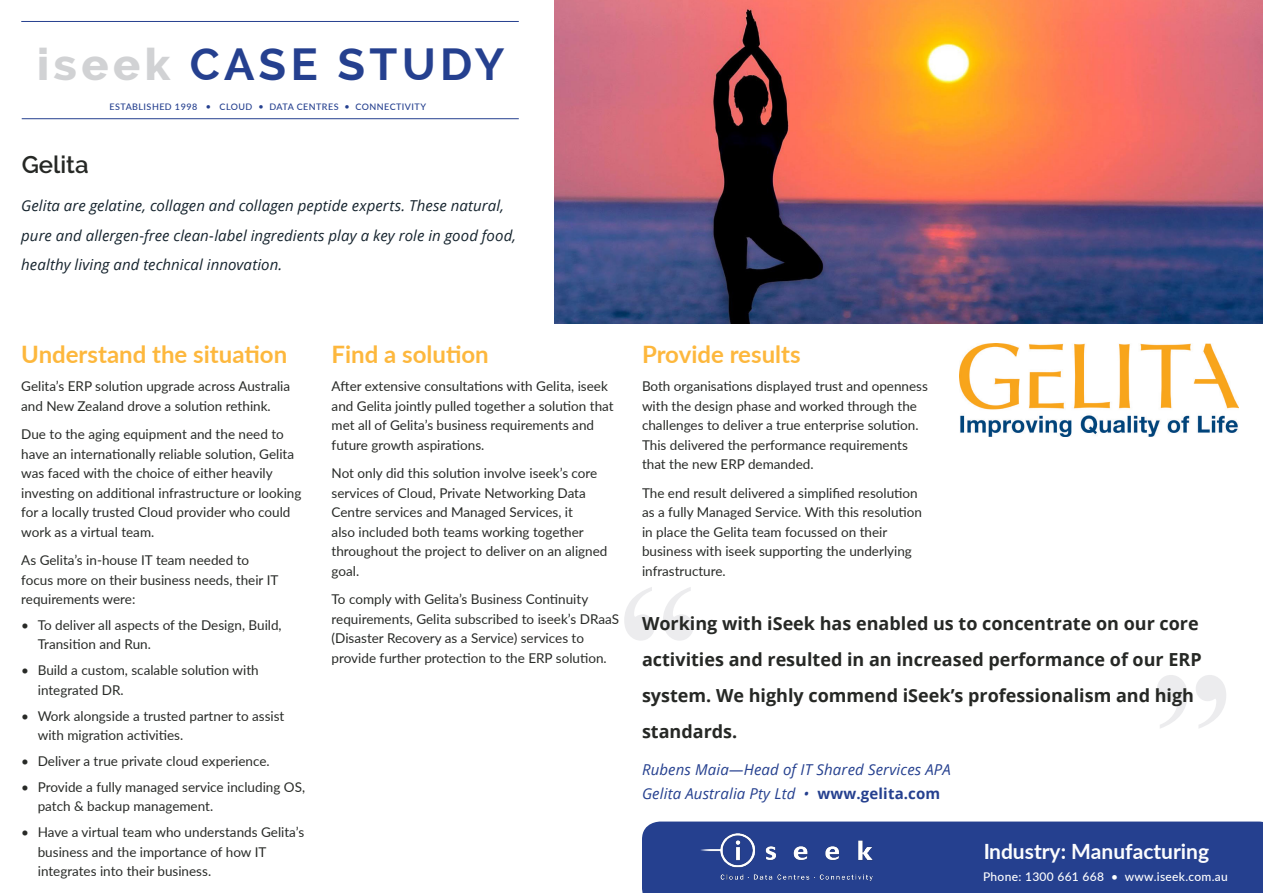
<style>
.page{position:relative;width:1263px;height:893px;background:#fff}
.page>*{position:absolute;margin:0;border:0;box-sizing:border-box;transform-origin:0 0}
.t1{font:700 165px "Times New Roman";color:#ececee}
.Header_-_Align_Left{font:700 45px "Raleway";letter-spacing:.095em;color:#25408f}
.t2{font:700 24px "Lato";color:#fdb73b}
.Pull_Text_-_Align_Le{font:600 24px "Raleway";color:#262825}
.t3{font:700 21px "Lato";color:#fff}
.Body_Text{font:700 18px/36px "Open Sans";color:#262825}
.Title_Note{font:italic 15px/29.7px "Open Sans";letter-spacing:.005em;color:#16242e}
.Image_Caption{font:italic 15px/24px "Open Sans";letter-spacing:.01em;color:#25408f}
.t4{font:13.5px/19.5px "Lato";color:#262825}
.phone_number{font:500 12px "Lato";letter-spacing:.025em;color:#fff}
.Minimal_font{font:500 9px "Lato";letter-spacing:.05em;color:#25408f}
.s1{font-weight:800;color:#d1d2d4}
.s2{font-weight:700;font-style:normal}
</style>
<div class="page">
<div style="left:642px;top:821px;width:621px;height:72px;background:#25408f"></div>
<img style="left:554px;top:0;width:709px;height:323px">
<hr style="left:21px;top:21px;width:498px;height:1px;background:#25408f">
<hr style="left:22px;top:118px;width:497px;height:1px;background:#25408f">
<img style="left:700px;top:833px;width:173px;height:49px">
<img style="left:959px;top:343px;width:279px;height:93px">
<p class="Header_-_Align_Left" style="left:37px;top:38px;width:469px"><span class="s1">iseek</span> CASE STUDY</p>
<p class="Minimal_font" style="left:110px;top:100px;width:318px">ESTABLISHED 1998 • CLOUD • DATA CENTRES • CONNECTIVITY</p>
<p class="Pull_Text_-_Align_Le" style="left:22px;top:151px;width:68px">Gelita</p>
<p class="Title_Note" style="left:21px;top:190px;width:496px">Gelita are gelatine, collagen and collagen peptide experts. These natural, pure and allergen-free clean-label ingredients play a key role in good food, healthy living and technical innovation.</p>
<h3 class="t2" style="left:21px;top:336px;width:267px">Understand the situation</h3>
<p class="t4" style="left:21px;top:376px;width:270px">Gelita’s ERP solution upgrade across Australia and New Zealand drove a solution rethink.</p>
<p class="t4" style="left:21px;top:424px;width:282px">Due to the aging equipment and the need to have an internationally reliable solution, Gelita was faced with the choice of either heavily investing on additional infrastructure or looking for a locally trusted Cloud provider who could work as a virtual team.</p>
<p class="t4" style="left:21px;top:550px;width:259px">As Gelita’s in-house IT team needed to focus more on their business needs, their IT requirements were:</p>
<p class="t4" style="left:38px;top:615px;width:245px;text-indent:-17px">• To deliver all aspects of the Design, Build,<br>Transition and Run.</p>
<p class="t4" style="left:38px;top:660px;width:222px;text-indent:-17px">• Build a custom, scalable solution with integrated DR.</p>
<p class="t4" style="left:38px;top:705px;width:248px;text-indent:-17px">• Work alongside a trusted partner to assist with migration activities.</p>
<p class="t4" style="left:21px;top:751px;width:250px">• Deliver a true private cloud experience.</p>
<p class="t4" style="left:38px;top:777px;width:269px;text-indent:-17px">• Provide a fully managed service including OS, patch &amp; backup management.</p>
<p class="t4" style="left:38px;top:822px;width:268px;text-indent:-17px">• Have a virtual team who understands Gelita’s business and the importance of how IT integrates into their business.</p>
<h3 class="t2" style="left:332px;top:336px;width:159px">Find a solution</h3>
<p class="t4" style="left:332px;top:376px;width:284px">After extensive consultations with Gelita, iseek and Gelita jointly pulled together a solution that met all of Gelita’s business requirements and future growth aspirations.</p>
<p class="t4" style="left:332px;top:463px;width:277px">Not only did this solution involve iseek’s core services of Cloud, Private Networking Data Centre services and Managed Services, it<br>also included both teams working together throughout the project to deliver on an aligned goal.</p>
<p class="t4" style="left:332px;top:589px;width:289px">To comply with Gelita’s Business Continuity requirements, Gelita subscribed to iseek’s DRaaS (Disaster Recovery as a Service) services to provide further protection to the ERP solution.</p>
<h3 class="t2" style="left:642px;top:336px;width:160px">Provide results</h3>
<p class="t4" style="left:642px;top:376px;width:287px">Both organisations displayed trust and openness with the design phase and worked through the challenges to deliver a true enterprise solution.<br>This delivered the performance requirements that the new ERP demanded.</p>
<p class="t4" style="left:642px;top:482px;width:282px">The end result delivered a simplified resolution as a fully Managed Service. With this resolution in place the Gelita team focussed on their business with iseek supporting the underlying infrastructure.</p>
<h1 class="t1" style="left:618px;top:529px;width:84px">“</h1>
<p class="Body_Text" style="left:642px;top:605px;width:561px">Working with iSeek has enabled us to concentrate on our core activities and resulted in an increased performance of our ERP system. We highly commend iSeek’s professionalism and high standards.</p>
<p class="Image_Caption" style="left:642px;top:757px;width:310px">Rubens Maia—Head of IT Shared Services APA<br>Gelita Australia Pty Ltd • <span class="s2">www.gelita.com</span></p>
<h1 class="t1" style="left:1150px;top:617px;width:84px">”</h1>
<h3 class="t3" style="left:983px;top:836px;width:228px">Industry: Manufacturing</h3>
<p class="phone_number" style="left:983px;top:868px;width:246px">Phone: 1300 661 668 • www.iseek.com.au</p>
</div>
